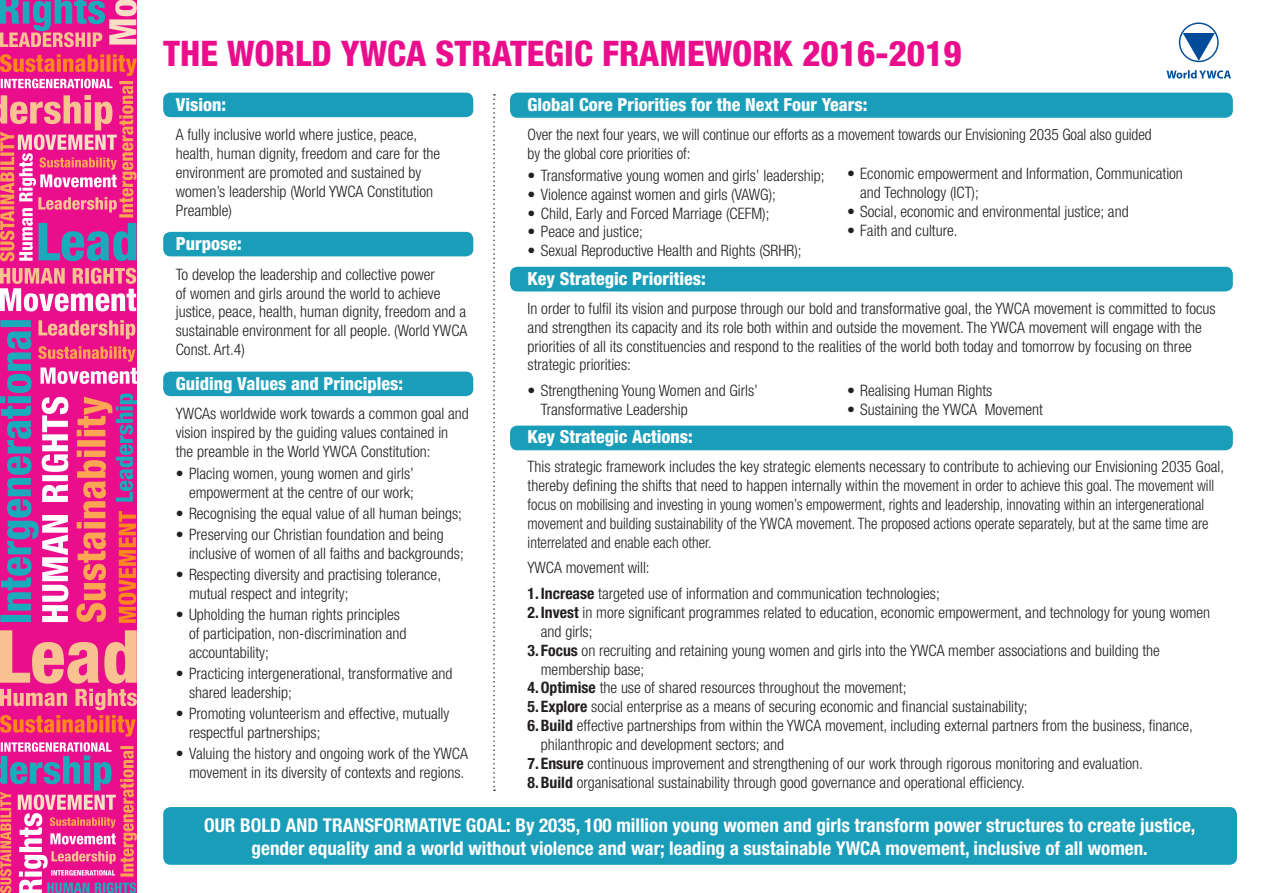
<style>
.page{position:relative;width:1263px;height:893px;background:#fff}
.page>*{position:absolute;margin:0;border:0;box-sizing:border-box;transform-origin:0 0}
.t1{font:800 condensed 35.25px "Helvetica Neue";color:#ea0e8d}
.t2{font:700 condensed 19.05px "Helvetica Neue";color:#fff}
.subtitle{font:800 condensed 18px "Helvetica Neue";color:#fff}
.bullet_list{font:300 condensed 15.75px/18.9px "Helvetica Neue";color:#231f20}
.body_copy{font:300 condensed 15.75px/18.9px "Helvetica Neue";color:#231f20}
.s1{font-weight:700}
</style>
<div class="page">
<div style="left:510px;top:426px;width:723px;height:24px;background:#1a9db9;border-radius:7px"></div>
<div style="left:163px;top:93px;width:310px;height:24px;background:#1a9db9;border-radius:7px"></div>
<div style="left:163px;top:232px;width:310px;height:24px;background:#1a9db9;border-radius:7px"></div>
<div style="left:163px;top:372px;width:310px;height:24px;background:#1a9db9;border-radius:7px"></div>
<div style="left:510px;top:267px;width:723px;height:24px;background:#1a9db9;border-radius:7px"></div>
<div style="left:510px;top:93px;width:723px;height:25px;background:#1a9db9;border-radius:7px"></div>
<svg style="left:493px;top:94px;width:2px;height:697px"></svg>
<svg style="left:1179px;top:23px;width:40px;height:39px"></svg>
<svg style="left:1166px;top:70px;width:65px;height:9px"></svg>
<div style="left:0;top:0;width:137px;height:893px;background:#ea0e8d"></div>
<svg style="left:0;top:268px;width:136px;height:43px"></svg>
<svg style="left:0;top:0;width:137px;height:47px"></svg>
<svg style="left:0;top:54px;width:137px;height:207px"></svg>
<svg style="left:0;top:320px;width:137px;height:303px"></svg>
<svg style="left:0;top:630px;width:137px;height:263px"></svg>
<div style="left:163px;top:807px;width:1074px;height:58px;background:#1a9db9;border-radius:7px"></div>
<p class="t1" style="left:163px;top:32px;width:800px">THE WORLD YWCA STRATEGIC FRAMEWORK 2016-2019</p>
<p class="subtitle" style="left:528px;top:93px;width:341px">Global Core Priorities for the Next Four Years:</p>
<p class="bullet_list" style="left:528px;top:125px;width:626px">Over the next four years, we will continue our efforts as a movement towards our Envisioning 2035 Goal also guided</p>
<p class="bullet_list" style="left:528px;top:144px;width:164px">by the global core priorities of:</p>
<p class="bullet_list" style="left:528px;top:166px;width:298px">• Transformative young women and girls’ leadership;</p>
<p class="bullet_list" style="left:528px;top:184px;width:250px">• Violence against women and girls (VAWG);</p>
<p class="bullet_list" style="left:528px;top:203px;width:243px">• Child, Early and Forced Marriage (CEFM);</p>
<p class="bullet_list" style="left:528px;top:222px;width:117px">• Peace and justice;</p>
<p class="bullet_list" style="left:528px;top:241px;width:276px">• Sexual Reproductive Health and Rights (SRHR);</p>
<p class="subtitle" style="left:528px;top:267px;width:180px">Key Strategic Priorities:</p>
<p class="body_copy" style="left:528px;top:299px;width:690px">In order to fulfil its vision and purpose through our bold and transformative goal, the YWCA movement is committed to focus and strengthen its capacity and its role both within and outside the movement. The YWCA movement will engage with the priorities of all its constituencies and respond to the realities of the world both today and tomorrow by focusing on three strategic priorities:</p>
<p class="bullet_list" style="left:528px;top:381px;width:232px">• Strengthening Young Women and Girls’</p>
<p class="bullet_list" style="left:541px;top:400px;width:148px">Transformative Leadership</p>
<p class="subtitle" style="left:528px;top:425px;width:167px">Key Strategic Actions:</p>
<p class="body_copy" style="left:528px;top:457px;width:698px">This strategic framework includes the key strategic elements necessary to contribute to achieving our Envisioning 2035 Goal, thereby defining the shifts that need to happen internally within the movement in order to achieve this goal. The movement will focus on mobilising and investing in young women’s empowerment, rights and leadership, innovating within an intergenerational movement and building sustainability of the YWCA movement. The proposed actions operate separately, but at the same time are interrelated and enable each other.</p>
<p class="body_copy" style="left:528px;top:558px;width:124px">YWCA movement will:</p>
<p class="bullet_list" style="left:528px;top:584px;width:414px"><span class="s1">1.Increase</span> targeted use of information and communication technologies;</p>
<p class="bullet_list" style="left:541px;top:603px;width:671px;text-indent:-13px"><span class="s1">2.Invest</span> in more significant programmes related to education, economic empowerment, and technology for young women and girls;</p>
<p class="bullet_list" style="left:541px;top:640px;width:621px;text-indent:-13px"><span class="s1">3. Focus</span> on recruiting and retaining young women and girls into the YWCA member associations and building the membership base;</p>
<p class="bullet_list" style="left:528px;top:678px;width:380px"><span class="s1">4.Optimise</span> the use of shared resources throughout the movement;</p>
<p class="bullet_list" style="left:528px;top:697px;width:501px"><span class="s1">5.Explore</span> social enterprise as a means of securing economic and financial sustainability;</p>
<p class="bullet_list" style="left:541px;top:716px;width:654px;text-indent:-13px"><span class="s1">6.Build</span> effective partnerships from within the YWCA movement, including external partners from the business, finance, philanthropic and development sectors; and</p>
<p class="bullet_list" style="left:528px;top:754px;width:617px"><span class="s1">7.Ensure</span> continuous improvement and strengthening of our work through rigorous monitoring and evaluation.</p>
<p class="bullet_list" style="left:528px;top:773px;width:499px"><span class="s1">8.Build</span> organisational sustainability through good governance and operational efficiency.</p>
<p class="subtitle" style="left:176px;top:93px;width:52px">Vision:</p>
<p class="body_copy" style="left:176px;top:125px;width:266px">A fully inclusive world where justice, peace, health, human dignity, freedom and care for the environment are promoted and sustained by women’s leadership (World YWCA Constitution Preamble)</p>
<p class="subtitle" style="left:176px;top:233px;width:68px">Purpose:</p>
<p class="body_copy" style="left:176px;top:264px;width:293px">To develop the leadership and collective power<br>of women and girls around the world to achieve justice, peace, health, human dignity, freedom and a sustainable environment for all people. (World YWCA Const. Art.4)</p>
<p class="subtitle" style="left:176px;top:372px;width:229px">Guiding Values and Principles:</p>
<p class="bullet_list" style="left:176px;top:404px;width:295px">YWCAs worldwide work towards a common goal and vision inspired by the guiding values contained in the preamble in the World YWCA Constitution:</p>
<p class="bullet_list" style="left:176px;top:464px;width:240px;text-align:right">• Placing women, young women and girls’ empowerment at the centre of our work;</p>
<p class="bullet_list" style="left:176px;top:504px;width:288px">• Recognising the equal value of all human beings;</p>
<p class="bullet_list" style="left:189px;top:525px;width:276px;text-indent:-13px">• Preserving our Christian foundation and being inclusive of women of all faiths and backgrounds;</p>
<p class="bullet_list" style="left:189px;top:565px;width:254px;text-indent:-13px">• Respecting diversity and practising tolerance, mutual respect and integrity;</p>
<p class="bullet_list" style="left:189px;top:605px;width:219px;text-indent:-13px">• Upholding the human rights principles of participation, non-discrimination and accountability;</p>
<p class="bullet_list" style="left:189px;top:663px;width:265px;text-indent:-13px">• Practicing intergenerational, transformative and shared leadership;</p>
<p class="bullet_list" style="left:189px;top:703px;width:262px;text-indent:-13px">• Promoting volunteerism and effective, mutually respectful partnerships;</p>
<p class="bullet_list" style="left:176px;top:743px;width:294px;text-align:right">• Valuing the history and ongoing work of the YWCA movement in its diversity of contexts and regions.</p>
<p class="bullet_list" style="left:860px;top:164px;width:324px;text-indent:-13px">• Economic empowerment and Information, Communication and Technology (ICT);</p>
<p class="bullet_list" style="left:847px;top:202px;width:283px">• Social, economic and environmental justice; and</p>
<p class="bullet_list" style="left:847px;top:221px;width:112px">• Faith and culture.</p>
<p class="bullet_list" style="left:847px;top:381px;width:147px">• Realising Human Rights</p>
<p class="bullet_list" style="left:847px;top:400px;width:197px">• Sustaining the YWCA Movement</p>
<p class="t2" style="left:204px;top:813px;width:993px">OUR BOLD AND TRANSFORMATIVE GOAL: By 2035, 100 million young women and girls transform power structures to create justice,</p>
<p class="t2" style="left:252px;top:836px;width:898px">gender equality and a world without violence and war; leading a sustainable YWCA movement, inclusive of all women.</p>
</div>
